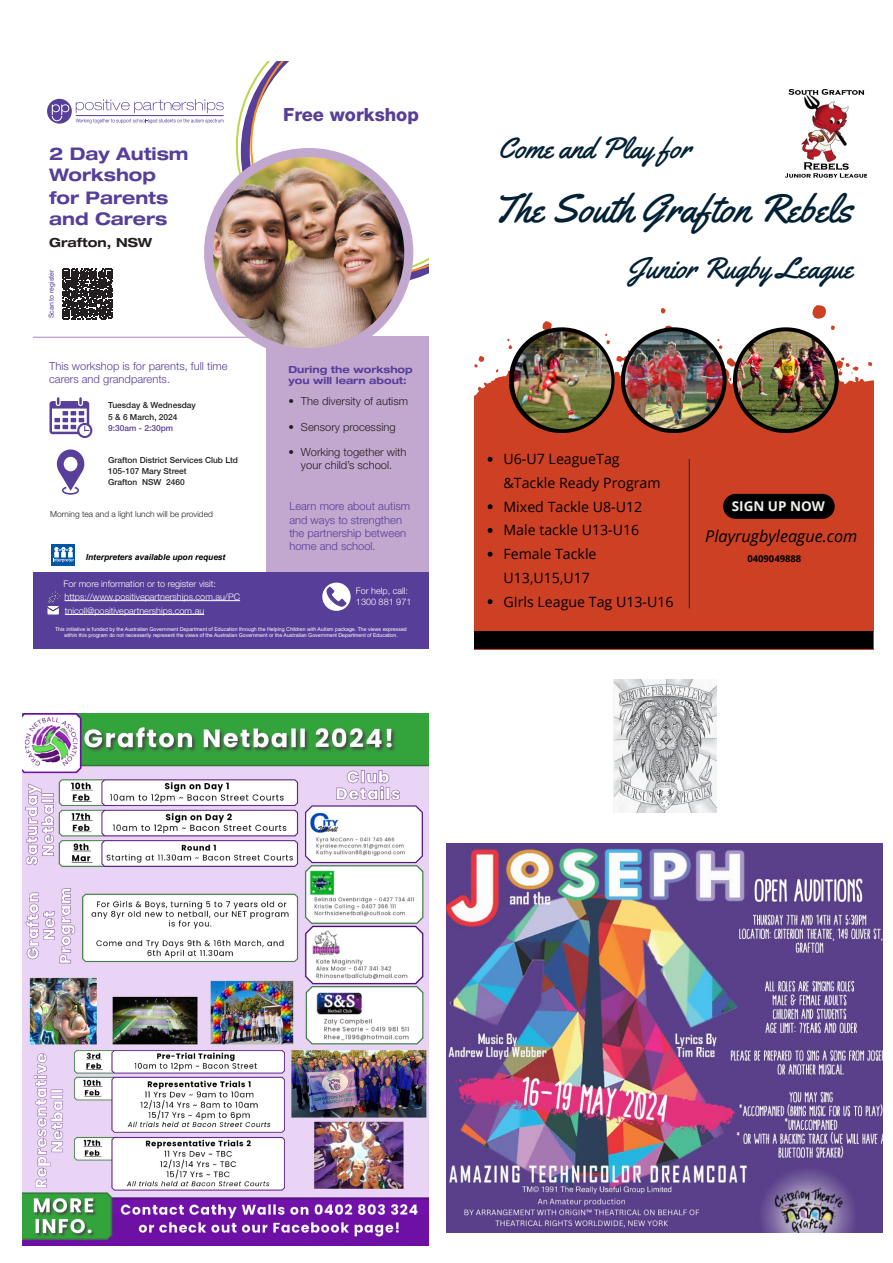
<style>
.page{position:relative;width:893px;height:1263px;background:#fff}
.page>*{position:absolute;margin:0;border:0;box-sizing:border-box;transform-origin:0 0}
.t1{font:39.9px "Yellowtail";color:#022135}
.t2{font:29.55px "Yellowtail";color:#022135}
.t3{font:800 18.15px "Helvetica Neue LT Pro";color:#573e99}
.t4{font:700 expanded 17.4px/21.5px "Helvetica Neue LT Std";color:#573e99}
.t5{font:italic 16.2px "Open Sans";color:#000}
.t6{font:14.25px/23.7px "Open Sans";color:#000}
.t7{font:700 13.5px "Open Sans";color:#f0f0ea}
.t8{font:700 expanded 12.6px "Helvetica Neue LT Std";color:#231f20}
.t9{font:300 11.1px/13.4px "Helvetica Neue LT Pro";color:#573e99}
.t10{font:300 11.1px/13.4px "Helvetica Neue LT Pro";color:#231f20;text-align:center}
.t11{font:700 expanded 9.75px/11.7px "Helvetica Neue LT Std";color:#573e99}
.t12{font:700 9.45px "Open Sans";color:#000}
.t13{font:300 9px/12.6px "Helvetica Neue LT Pro";color:#fff}
.t14{font:500 8.4px/11.1px "Helvetica Neue LT Pro";color:#231f20}
.t15{font:300 8.4px "Helvetica Neue LT Pro";color:#231f20}
.t16{font:italic 700 8.4px "Arial";color:#000}
.t17{font:6.9px "Arial";color:#573e99}
.t18{font:5.25px/6.3px "Arial";color:#fff;text-align:center}
.s1{color:#573e99}
</style>
<div class="page">
<img style="left:446px;top:843px;width:437px;height:389px">
<svg style="left:236px;top:62px;width:193px;height:220px"></svg>
<div style="left:266px;top:337px;width:163px;height:312px;background:#c2a7cf"></div>
<div style="left:33px;top:573px;width:396px;height:76px;background:#573e99"></div>
<svg style="left:47px;top:99px;width:25px;height:25px"></svg>
<svg style="left:52px;top:104px;width:17px;height:17px"></svg>
<hr style="left:76px;top:115px;width:148px;height:1px;background:#573e99">
<svg style="left:76px;top:119px;width:148px;height:4px"></svg>
<svg style="left:76px;top:99px;width:148px;height:14px"></svg>
<hr style="left:33px;top:337px;width:396px;height:1px;background:#c2a7cf">
<div style="left:52px;top:544px;width:23px;height:21px;background:#0155a5"></div>
<svg style="left:53px;top:547px;width:21px;height:15px"></svg>
<svg style="left:57px;top:449px;width:27px;height:46px"></svg>
<div style="left:77px;top:423px;width:15px;height:15px;border:2px solid #583f99;border-radius:50%"></div>
<svg style="left:49px;top:397px;width:40px;height:37px"></svg>
<hr style="left:65px;top:600px;width:175px;height:1px;background:#fff">
<svg style="left:322px;top:582px;width:29px;height:29px"></svg>
<img style="left:209px;top:153px;width:200px;height:195px">
<div style="left:204px;top:148px;width:209px;height:209px;border:9px solid #c2a7cf;border-radius:50%"></div>
<svg style="left:48px;top:591px;width:13px;height:24px"></svg>
<svg style="left:62px;top:269px;width:51px;height:50px"></svg>
<hr style="left:65px;top:614px;width:139px;height:1px;background:#fff">
<img style="left:613px;top:680px;width:103px;height:132px">
<img style="left:22px;top:714px;width:407px;height:531px">
<svg style="left:474px;top:305px;width:399px;height:326px;fill:#cd4023"></svg>
<svg style="left:509px;top:327px;width:106px;height:106px"></svg>
<svg style="left:733px;top:327px;width:106px;height:106px"></svg>
<img style="left:737px;top:331px;width:98px;height:98px;border-radius:49px">
<svg style="left:621px;top:327px;width:106px;height:106px"></svg>
<img style="left:625px;top:331px;width:98px;height:98px;border-radius:49px">
<img style="left:514px;top:332px;width:97px;height:97px;border-radius:49px">
<hr style="left:689px;top:459px;width:1px;height:149px;background:#142b3b">
<div style="left:723px;top:494px;width:112px;height:25px;background:#000;border-radius:13px"></div>
<div style="left:474px;top:631px;width:399px;height:18px;background:#000"></div>
<img style="left:786px;top:89px;width:80px;height:88px">
<svg style="left:488px;top:457px;width:4px;height:5px"></svg>
<svg style="left:488px;top:504px;width:4px;height:5px"></svg>
<svg style="left:488px;top:528px;width:4px;height:5px"></svg>
<svg style="left:488px;top:552px;width:4px;height:5px"></svg>
<svg style="left:488px;top:599px;width:4px;height:5px"></svg>
<p class="t4" style="left:49px;top:143px;width:141px">2 Day Autism<br>Workshop for Parents and Carers</p>
<p class="t8" style="left:49px;top:235px;width:105px">Grafton, NSW</p>
<p class="t17" style="left:47px;top:318px;width:50px;rotate:-90deg">Scan to register</p>
<p class="t9" style="left:49px;top:359px;width:180px">This workshop is for parents, full time carers and grandparents.</p>
<p class="t14" style="left:108px;top:400px;width:89px">Tuesday &amp; Wednesday<br>5 &amp; 6 March, 2024<br><span class="s1">9:30am - 2:30pm</span></p>
<p class="t14" style="left:108px;top:454px;width:131px">Grafton District Services Club Ltd<br>105-107 Mary Street<br>Grafton NSW 2460</p>
<p class="t15" style="left:50px;top:509px;width:164px">Morning tea and a light lunch will be provided</p>
<p class="t16" style="left:86px;top:552px;width:141px">Interpreters available upon request</p>
<p class="t3" style="left:283px;top:103px;width:137px">Free workshop</p>
<p class="t11" style="left:288px;top:363px;width:126px">During the workshop you will learn about:</p>
<p class="t10" style="left:288px;top:394px;width:121px">• The diversity of autism</p>
<p class="t10" style="left:288px;top:420px;width:109px">• Sensory processing</p>
<p class="t10" style="left:288px;top:445px;width:119px">• Working together with your child’s school.</p>
<p class="t9" style="left:289px;top:499px;width:122px">Learn more about autism and ways to strengthen the partnership between home and school.</p>
<p class="t13" style="left:63px;top:577px;width:178px">For more information or to register visit: https://www.positivepartnerships.com.au/PC</p>
<p class="t13" style="left:356px;top:585px;width:57px;line-height:10.9px">For help, call:<br>1300 881 971</p>
<p class="t13" style="left:65px;top:604px;width:141px">tnicoll@positivepartnerships.com.au</p>
<p class="t18" style="left:55px;top:626px;width:353px">This initiative is funded by the Australian Government Department of Education through the Helping Children with Autism package. The views expressed within this program do not necessarily represent the views of the Australian Government or the Australian Government Department of Education.</p>
<p class="t2" style="left:498px;top:129px;width:194px">Come and Play for</p>
<p class="t1" style="left:493px;top:183px;width:361px">The South Grafton Rebels</p>
<p class="t2" style="left:627px;top:249px;width:227px">Junior Rugby League</p>
<p class="t6" style="left:503px;top:447px;width:172px">U6-U7 LeagueTag &amp;Tackle Ready Program<br>Mixed Tackle U8-U12<br>Male tackle U13-U16<br>Female Tackle<br>U13,U15,U17<br>GIrls League Tag U13-U16</p>
<p class="t7" style="left:732px;top:496px;width:95px">SIGN UP NOW</p>
<p class="t5" style="left:705px;top:525px;width:154px">Playrugbyleague.com</p>
<p class="t12" style="left:747px;top:552px;width:56px">0409049888</p>
</div>
